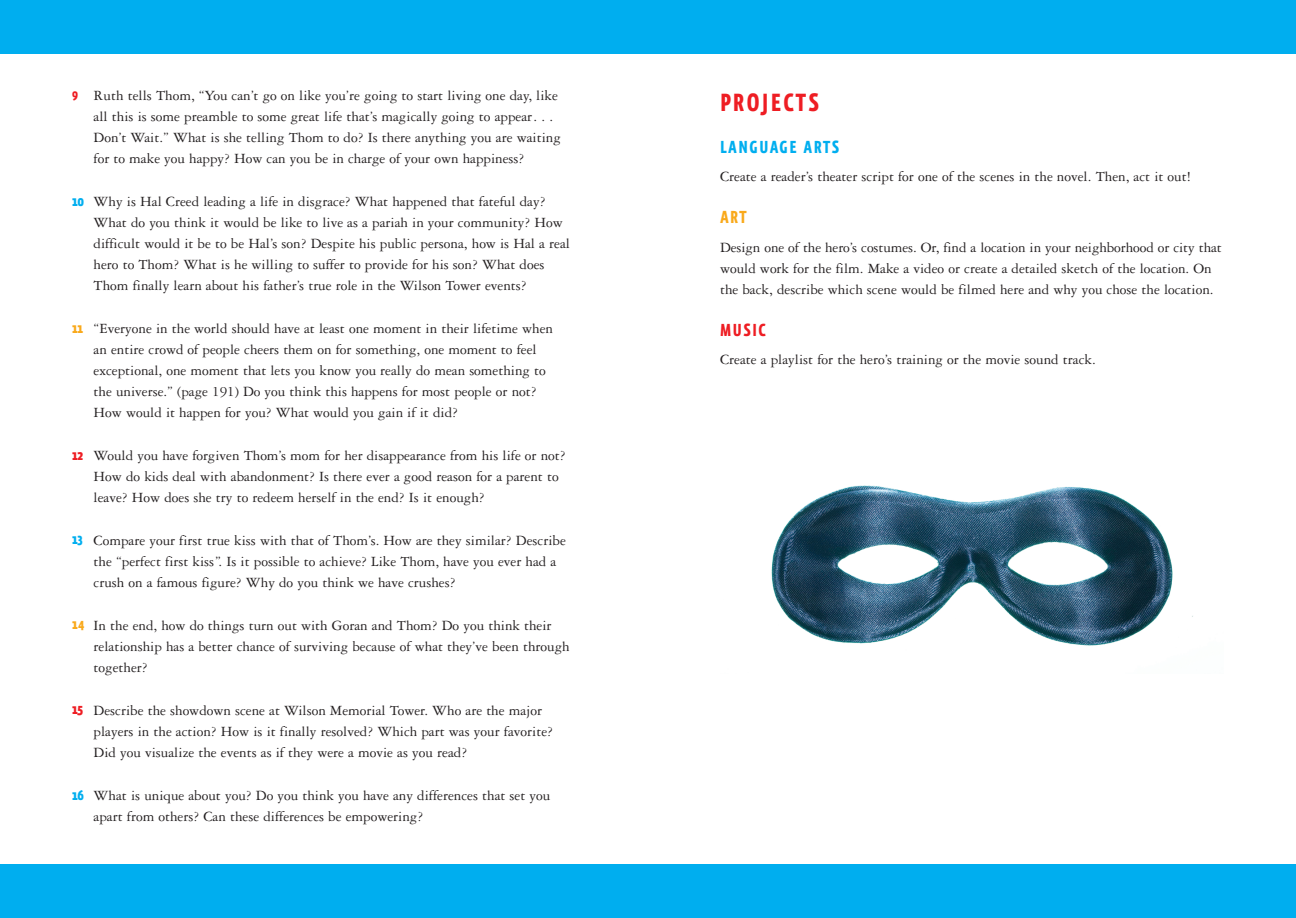
<style>
.page{position:relative;width:1296px;height:918px;background:#fff}
.page>*{position:absolute;margin:0;border:0;box-sizing:border-box;transform-origin:0 0}
.t1{font:700 30px "Eureka Sans Cond";letter-spacing:.075em;color:#ee1d23}
.t2{font:700 21px "Eureka Sans Cond";letter-spacing:.075em;color:#00aeef}
.t3{font:700 21px "Eureka Sans Cond";letter-spacing:.075em;color:#ee1d23}
.t4{font:700 21px "Eureka Sans Cond";color:#f9a91b}
.t5{font:15px/21px "Garamond Three";color:#231f20}
.s1{font-family:"Eureka Sans Cond";font-weight:700;font-size:16.5px;color:#ee1d23}
.s2{font-family:"Eureka Sans Cond";font-weight:700;font-size:19.5px;color:#00aeef}
.s3{font-family:"Eureka Sans Cond";font-weight:700;font-size:19.5px;color:#f9a91b}
.s4{font-family:"Eureka Sans Cond";font-weight:700;font-size:19.5px;color:#ee1d23}
.s5{font-family:"Eureka Sans Cond";font-weight:700;font-size:18px;color:#00aeef}
.s6{font-family:"Eureka Sans Cond";font-weight:700;font-size:18px;color:#f9a91b}
.s7{font-family:"Eureka Sans Cond";font-weight:700;font-size:18px;color:#ee1d23}
</style>
<div class="page">
<div style="left:0;top:0;width:1296px;height:54px;background:#00aeef"></div>
<div style="left:0;top:864px;width:1296px;height:54px;background:#00aeef"></div>
<img style="left:771px;top:485px;width:422px;height:161px">
<p class="t5" style="left:94px;top:86px;width:469px;text-indent:-22px"><span class="s1">9</span> Ruth tells Thom, “You can’t go on like you’re going to start living one day, like all this is some preamble to some great life that’s magically going to appear. . .<br>Don’t Wait.” What is she telling Thom to do? Is there anything you are waiting for to make you happy? How can you be in charge of your own happiness?</p>
<p class="t5" style="left:94px;top:192px;width:478px;text-indent:-22px"><span class="s2">10</span> Why is Hal Creed leading a life in disgrace? What happened that fateful day?<br>What do you think it would be like to live as a pariah in your community? How difficult would it be to be Hal’s son? Despite his public persona, how is Hal a real hero to Thom? What is he willing to suffer to provide for his son? What does Thom finally learn about his father’s true role in the Wilson Tower events?</p>
<p class="t5" style="left:94px;top:319px;width:461px;text-indent:-22px"><span class="s3">11</span> “Everyone in the world should have at least one moment in their lifetime when an entire crowd of people cheers them on for something, one moment to feel exceptional, one moment that lets you know you really do mean something to the universe.” (page 191) Do you think this happens for most people or not?<br>How would it happen for you? What would you gain if it did?</p>
<p class="t5" style="left:94px;top:446px;width:474px;text-indent:-22px"><span class="s4">12</span> Would you have forgiven Thom’s mom for her disappearance from his life or not?<br>How do kids deal with abandonment? Is there ever a good reason for a parent to leave? How does she try to redeem herself in the end? Is it enough?</p>
<p class="t5" style="left:94px;top:531px;width:474px;text-indent:-22px"><span class="s2">1</span><span class="s5">3</span> Compare your first true kiss with that of Thom’s. How are they similar? Describe the “perfect first kiss”. Is it possible to achieve? Like Thom, have you ever had a crush on a famous figure? Why do you think we have crushes?</p>
<p class="t5" style="left:94px;top:617px;width:478px;text-indent:-22px"><span class="s3">1</span><span class="s6">4</span> In the end, how do things turn out with Goran and Thom? Do you think their relationship has a better chance of surviving because of what they’ve been through together?</p>
<p class="t5" style="left:94px;top:702px;width:461px;text-indent:-22px"><span class="s4">1</span><span class="s7">5</span> Describe the showdown scene at Wilson Memorial Tower. Who are the major players in the action? How is it finally resolved? Which part was your favorite?<br>Did you visualize the events as if they were a movie as you read?</p>
<p class="t5" style="left:94px;top:787px;width:458px;text-indent:-22px"><span class="s2">1</span><span class="s5">6</span> What is unique about you? Do you think you have any differences that set you apart from others? Can these differences be empowering?</p>
<h1 class="t1" style="left:720px;top:83px;width:100px">PROJECTS</h1>
<h2 class="t2" style="left:720px;top:133px;width:121px">LANGUAGE ARTS</h2>
<p class="t5" style="left:720px;top:168px;width:472px">Create a reader’s theater script for one of the scenes in the novel. Then, act it out!</p>
<h2 class="t4" style="left:720px;top:204px;width:28px">ART</h2>
<p class="t5" style="left:720px;top:238px;width:503px">Design one of the hero’s costumes. Or, find a location in your neighborhood or city that would work for the film. Make a video or create a detailed sketch of the location. On the back, describe which scene would be filmed here and why you chose the location.</p>
<h2 class="t3" style="left:720px;top:316px;width:47px">MUSIC</h2>
<p class="t5" style="left:720px;top:351px;width:377px">Create a playlist for the hero’s training or the movie sound track.</p>
</div>
